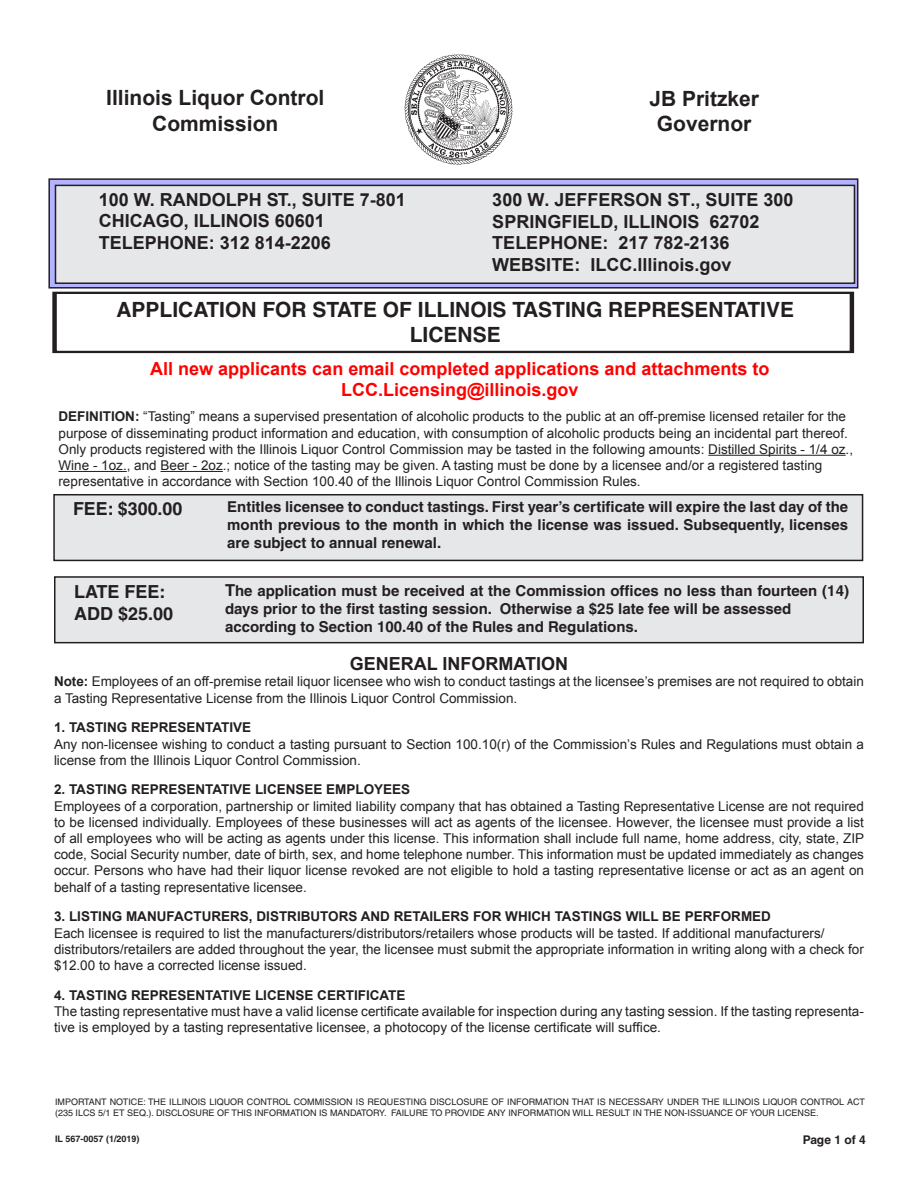
<style>
.page{position:relative;width:918px;height:1188px;background:#fff}
.page>*{position:absolute;margin:0;border:0;box-sizing:border-box;transform-origin:0 0}
.t1{font:700 21px/25.2px "Helvetica";color:#231f20;text-align:center}
.t2{font:700 21px/25.2px "Arial";color:#231f20;text-align:center}
.t3{font:700 18px/21.6px "Arial";color:#231f20}
.t4{font:700 18px/21.6px "Arial";color:#f00;text-align:center}
.t5{font:700 18px/21.6px "Helvetica";color:#231f20}
.t6{font:700 15px/18px "Helvetica";color:#231f20}
.t7{font:13.5px/16.2px "Arial";color:#231f20}
.t8{font:700 13.5px "Arial";color:#231f20}
.t9{font:700 12px "Helvetica";letter-spacing:-.005em;color:#231f20}
.t10{font:9px/10.8px "Helvetica";color:#231f20}
.t11{font:700 9px "Helvetica";color:#231f20}
.s1{font-weight:700}
.s2{font-size:16.5px}
.s3{font-family:"Arial"}
</style>
<div class="page">
<div style="left:54px;top:495px;width:809px;height:65px;background:#e6e7e9"></div>
<div style="left:53px;top:494px;width:810px;height:67px;border:2px solid #231f20"></div>
<hr style="left:708px;top:455px;width:138px;height:1px;background:#231f20">
<hr style="left:58px;top:471px;width:69px;height:1px;background:#231f20">
<hr style="left:161px;top:471px;width:62px;height:1px;background:#231f20">
<div style="left:53px;top:291px;width:800px;height:63px;border:3px solid #231f20"></div>
<div style="left:55px;top:577px;width:808px;height:66px;background:#e6e7e9"></div>
<div style="left:54px;top:576px;width:810px;height:67px;border:2px solid #231f20"></div>
<div style="left:49px;top:179px;width:809px;height:109px;background:linear-gradient(to right,#b3b3ff,#b3b3ff)"></div>
<div style="left:48px;top:178px;width:810px;height:111px;border:2px solid #231f20"></div>
<div style="left:56px;top:185px;width:798px;height:98px;background:#e6e7e9"></div>
<div style="left:55px;top:185px;width:800px;height:99px;border:2px solid #231f20"></div>
<img style="left:404px;top:55px;width:108px;height:110px">
<p class="t2" style="left:106px;top:86px;width:220px">Illinois Liquor Control<br>Commission</p>
<p class="t2" style="left:649px;top:86px;width:111px">JB Pritzker<br>Governor</p>
<p class="t3" style="left:99px;top:189px;width:309px">100 W. RANDOLPH ST., SUITE 7-801<br>CHICAGO, ILLINOIS 60601<br>TELEPHONE: 312 814-2206</p>
<p class="t3" style="left:492px;top:189px;width:303px">300 W. JEFFERSON ST., SUITE 300<br>SPRINGFIELD, ILLINOIS 62702<br>TELEPHONE: 217 782-2136<br>WEBSITE: ILCC.lllinois.gov</p>
<p class="t1" style="left:116px;top:297px;width:679px">APPLICATION FOR STATE OF ILLINOIS TASTING REPRESENTATIVE<br>LICENSE</p>
<h2 class="t4" style="left:150px;top:358px;width:621px">All new applicants can email completed applications and attachments to<br>LCC.Licensing@illinois.gov</h2>
<p class="t7" style="left:58px;top:409px;width:789px"><span class="s1">DEFINITION:</span> “Tasting” means a supervised presentation of alcoholic products to the public at an off-premise licensed retailer for the</p>
<p class="t7" style="left:58px;top:425px;width:791px">purpose of disseminating product information and education, with consumption of alcoholic products being an incidental part thereof.</p>
<p class="t7" style="left:58px;top:441px;width:796px">Only products registered with the Illinois Liquor Control Commission may be tasted in the following amounts: Distilled Spirits - 1/4 oz.,</p>
<p class="t7" style="left:58px;top:457px;width:765px">Wine - 1oz., and Beer - 2oz.; notice of the tasting may be given. A tasting must be done by a licensee and/or a registered tasting</p>
<p class="t7" style="left:58px;top:474px;width:584px">representative in accordance with Section 100.40 of the Illinois Liquor Control Commission Rules.</p>
<p class="t5" style="left:73px;top:497px;width:111px">FEE: $300.00</p>
<p class="t5" style="left:74px;top:581px;width:101px">LATE FEE:<br>ADD $25.00</p>
<p class="t6" style="left:227px;top:498px;width:622px;text-align:justify">Entitles licensee to conduct tastings. First year’s certificate will expire the last day of the month previous to the month in which the license was issued. Subsequently, licenses are subject to annual renewal.</p>
<p class="t6" style="left:225px;top:582px;width:626px"><span class="s2">T</span>he application must be received at the Commission offices no less than fourteen (14) days prior to the first tasting session. Otherwise a $25 late fee will be assessed</p>
<p class="t6" style="left:225px;top:618px;width:415px">according to Section 100.40 of the Rules and Regulations.</p>
<p class="t3" style="left:350px;top:654px;width:220px">GENERAL INFORMATION</p>
<p class="t7" style="left:54px;top:674px;width:811px"><span class="s1">Note:</span> Employees of an off-premise retail liquor licensee who wish to conduct tastings at the licensee’s premises are not required to obtain a Tasting Representative License from the Illinois Liquor Control Commission.</p>
<p class="t8" style="left:54px;top:719px;width:199px">1. TASTING REPRESENTATIVE</p>
<p class="t7" style="left:54px;top:736px;width:811px">Any non-licensee wishing to conduct a tasting pursuant to Section 100.10(r) of the Commission’s Rules and Regulations must obtain a license from the Illinois Liquor Control Commission.</p>
<p class="t8" style="left:54px;top:781px;width:358px">2. TASTING REPRESENTATIVE LICENSEE EMPLOYEES</p>
<p class="t7" style="left:54px;top:798px;width:812px;text-align:justify">Employees of a corporation, partnership or limited liability company that has obtained a Tasting Representative License are not required to be licensed individually. Employees of these businesses will act as agents of the licensee. However, the licensee must provide a list of all employees who will be acting as agents under this license. This information shall include full name, home address, city, state, ZIP code, Social Security number, date of birth, sex, and home telephone number. This information must be updated immediately as changes occur. Persons who have had their liquor license revoked are not eligible to hold a tasting representative license or act as an agent on behalf of a tasting representative licensee.</p>
<p class="t8" style="left:54px;top:908px;width:719px">3. LISTING MANUFACTURERS, DISTRIBUTORS AND RETAILERS FOR WHICH TASTINGS WILL BE PERFORMED</p>
<p class="t7" style="left:54px;top:925px;width:772px">Each licensee is required to list the manufacturers/distributors/retailers whose products will be tasted. If additional manufacturers/</p>
<p class="t7" style="left:54px;top:941px;width:811px">distributors/retailers are added throughout the year, the licensee must submit the appropriate information in writing along with a check for $12.00 to have a corrected license issued.</p>
<p class="t8" style="left:54px;top:986px;width:353px">4. TASTING REPRESENTATIVE LICENSE CERTIFICATE</p>
<p class="t7" style="left:54px;top:1003px;width:811px">The tasting representative must have a valid license certificate available for inspection during any tasting session. If the tasting representa&shy;tive is employed by a tasting representative licensee, a photocopy of the license certificate will suffice.</p>
<p class="t10" style="left:55px;top:1097px;width:811px">IMPORTANT NOTICE: THE ILLINOIS LIQUOR CONTROL COMMISSION IS REQUESTING DISCLOSURE OF INFORMATION THAT IS NECESSARY UNDER THE ILLINOIS LIQUOR CONTROL ACT (235 ILCS 5/1 ET SEQ.). DISCLOSURE OF THIS INFORMATION IS MANDATORY. FAILURE TO PROVIDE ANY INFORMATION WILL RESULT IN THE NON-ISSUANCE OF YOUR LICENSE.</p>
<p class="t11" style="left:55px;top:1133px;width:86px">IL 567-0057 (1/201<span class="s3">9</span>)</p>
<p class="t9" style="left:803px;top:1133px;width:64px">Page 1 of 4</p>
</div>
